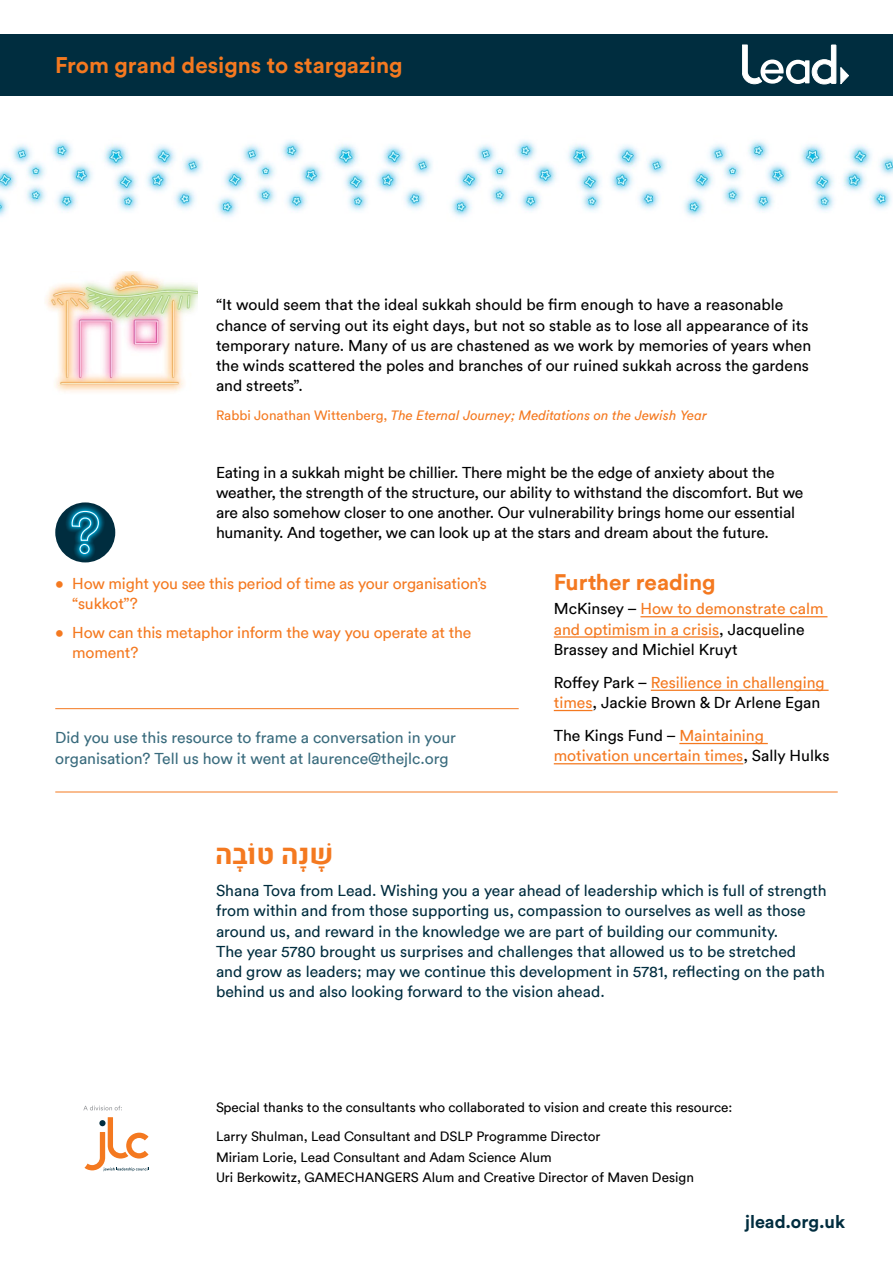
<style>
.page{position:relative;width:893px;height:1263px;background:#fff}
.page>*{position:absolute;margin:0;border:0;box-sizing:border-box;transform-origin:0 0}
.t1{font:700 27.75px "Heebo";color:#f47920}
.t2{font:700 22.5px "Circular Std";color:#f47920}
.t3{font:700 22.5px "Circular";color:#f47920}
.t4{font:700 18px "Circular Std";color:#002d3f}
.t5{font:15.75px/20.2px "Circular";letter-spacing:-.005em;color:#000}
.t6{font:15.75px/20.2px "Circular";color:#002d3f}
.t7{font:15.75px/20.2px "Circular";letter-spacing:-.01em;color:#f47920}
.t8{font:15.75px/20.2px "Circular";color:#396b7d}
.t9{font:13.5px/28.8px "Circular";color:#000}
.t10{font:italic 13.5px "Circular";color:#f47920}
.s1{font-style:normal}
.s2{color:#f47920}
.s3{color:#000}
</style>
<div class="page">
<div style="left:0;top:34px;width:893px;height:61px;background:#002d3f"></div>
<svg style="left:83px;top:1106px;width:39px;height:4px"></svg>
<svg style="left:85px;top:1117px;width:64px;height:54px"></svg>
<div style="left:99px;top:1120px;width:7px;height:6px;background:#002d3f;border-radius:50%"></div>
<svg style="left:742px;top:45px;width:107px;height:39px"></svg>
<div style="left:55px;top:502px;width:60px;height:60px;background:#002d3f;border-radius:50%"></div>
<svg style="left:66px;top:505px;width:39px;height:55px"></svg>
<svg style="left:70px;top:509px;width:30px;height:46px"></svg>
<img style="left:45px;top:271px;width:153px;height:121px">
<hr style="left:55px;top:708px;width:464px;height:1px;background:#f47920">
<hr style="left:55px;top:792px;width:783px;height:1px;background:#f47920">
<img style="left:0;top:140px;width:203px;height:77px">
<img style="left:217px;top:140px;width:216px;height:77px">
<img style="left:451px;top:140px;width:216px;height:77px">
<img style="left:684px;top:140px;width:209px;height:77px">
<hr style="left:640px;top:616px;width:187px;height:1px;background:#f47920">
<hr style="left:554px;top:636px;width:165px;height:2px;background:#f47920">
<hr style="left:651px;top:690px;width:178px;height:1px;background:#f47920">
<hr style="left:554px;top:710px;width:38px;height:1px;background:#f47920">
<hr style="left:679px;top:743px;width:89px;height:1px;background:#f47920">
<hr style="left:554px;top:763px;width:189px;height:1px;background:#f47920">
<h2 class="t2" style="left:55px;top:50px;width:349px">From grand designs to stargazing</h2>
<p class="t5" style="left:216px;top:294px;width:597px">“It would seem that the ideal sukkah should be firm enough to have a reasonable chance of serving out its eight days, but not so stable as to lose all appearance of its temporary nature. Many of us are chastened as we work by memories of years when the winds scattered the poles and branches of our ruined sukkah across the gardens and streets”.</p>
<p class="t10" style="left:216px;top:406px;width:492px"><span class="s1">Rabbi Jonathan Wittenberg,</span> The Eternal Journey; Meditations on the Jewish Year</p>
<p class="t5" style="left:216px;top:461px;width:589px">Eating in a sukkah might be chillier. There might be the edge of anxiety about the weather, the strength of the structure, our ability to withstand the discomfort. But we are also somehow closer to one another. Our vulnerability brings home our essential humanity. And together, we can look up at the stars and dream about the future.</p>
<p class="t7" style="left:72px;top:572px;width:416px;text-indent:-17px">• How might you see this period of time as your organisation’s “sukkot”?</p>
<p class="t7" style="left:72px;top:621px;width:401px;text-indent:-17px">• How can this metaphor inform the way you operate at the moment?</p>
<p class="t8" style="left:55px;top:727px;width:402px">Did you use this resource to frame a conversation in your organisation? Tell us how it went at laurence@thejlc.org</p>
<h1 class="t1" style="left:215px;top:835px;width:120px">טו ֹב ָה שׁ ָנ ָה</h1>
<h2 class="t3" style="left:554px;top:566px;width:163px">Further reading</h2>
<p class="t5" style="left:554px;top:598px;width:271px">McKinsey – <span class="s2">How to demonstrate calm and optimism in a crisis</span>, Jacqueline<br>Brassey and Michiel Kruyt</p>
<p class="t5" style="left:554px;top:671px;width:272px">Roffey Park – <span class="s2">Resilience in challenging times</span>, Jackie Brown &amp; Dr Arlene Egan</p>
<p class="t7" style="left:554px;top:725px;width:277px"><span class="s3">The Kings Fund –</span> Maintaining motivation uncertain times<span class="s3">, Sally Hulks</span></p>
<p class="t6" style="left:216px;top:880px;width:612px">Shana Tova from Lead. Wishing you a year ahead of leadership which is full of strength from within and from those supporting us, compassion to ourselves as well as those around us, and reward in the knowledge we are part of building our community.<br>The year 5780 brought us surprises and challenges that allowed us to be stretched<br>and grow as leaders; may we continue this development in 5781, reflecting on the path behind us and also looking forward to the vision ahead.</p>
<p class="t9" style="left:216px;top:1093px;width:518px">Special thanks to the consultants who collaborated to vision and create this resource:<br>Larry Shulman, Lead Consultant and DSLP Programme Director</p>
<p class="t9" style="left:216px;top:1146px;width:479px;line-height:20.2px">Miriam Lorie, Lead Consultant and Adam Science Alum<br>Uri Berkowitz, GAMECHANGERS Alum and Creative Director of Maven Design</p>
<p class="t4" style="left:745px;top:1209px;width:102px">jlead.org.uk</p>
</div>
